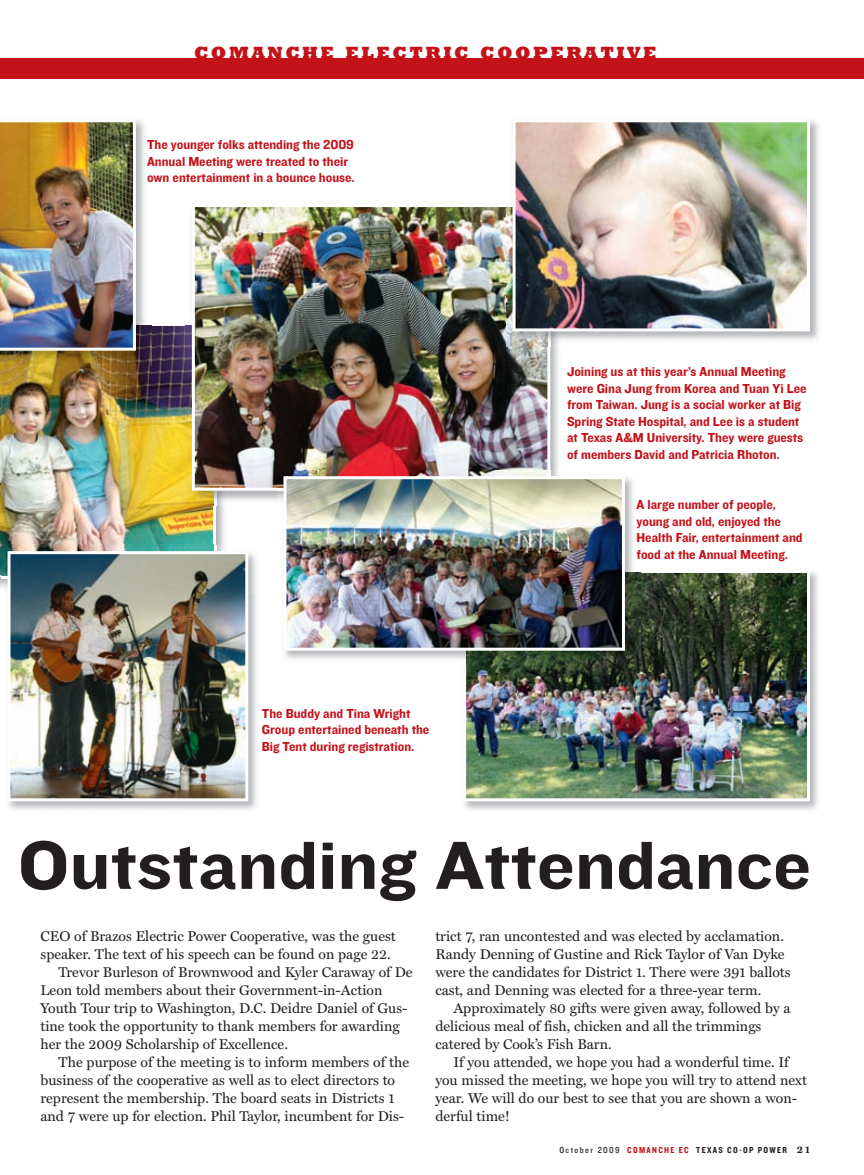
<style>
.page{position:relative;width:864px;height:1175px;background:#fff}
.page>*{position:absolute;margin:0;border:0;box-sizing:border-box;transform-origin:0 0}
.t1{font:70.5px "Knockout HTF52 Cruiserweight";letter-spacing:.005em;color:#231f20}
.t2{font:800 18px "Rockwell Std";letter-spacing:.14em;color:#c4121a}
.t3{font:14.25px/18px "Miller Text";color:#231f20}
.t4{font:13.5px/16.5px "Knockout HTF51 Middleweight";color:#c4121a}
.t5{font:9px "Knockout HTF50 Welterweight";letter-spacing:.15em;color:#231f20}
.s1{font-family:"Knockout HTF30 Junior Welterwt"}
.s2{color:#c4121a}
.s3{font-family:"Miller Text";font-weight:700;font-size:10.5px}
</style>
<div class="page">
<img style="left:0;top:325px;width:214px;height:253px">
<img style="left:8px;top:593px;width:249px;height:217px">
<img style="left:248px;top:553px;width:8px;height:40px">
<img style="left:1px;top:579px;width:7px;height:11px">
<img style="left:213px;top:545px;width:12px;height:6px">
<img style="left:1px;top:545px;width:212px;height:30px">
<img style="left:8px;top:551px;width:240px;height:250px">
<img style="left:186px;top:325px;width:373px;height:181px">
<img style="left:192px;top:207px;width:358px;height:283px">
<img style="left:464px;top:571px;width:354px;height:239px">
<img style="left:464px;top:571px;width:346px;height:230px">
<img style="left:507px;top:120px;width:312px;height:226px">
<img style="left:513px;top:120px;width:297px;height:211px">
<img style="left:0;top:120px;width:151px;height:246px">
<img style="left:0;top:120px;width:136px;height:231px">
<img style="left:284px;top:477px;width:349px;height:182px">
<img style="left:277px;top:470px;width:282px;height:36px">
<img style="left:457px;top:564px;width:183px;height:101px">
<img style="left:284px;top:476px;width:341px;height:174px">
<div style="left:0;top:58px;width:864px;height:21px;background:#c4121a"></div>
<p class="t2" style="left:194px;top:42px;width:464px">COMANCHE ELECTRIC COOPERATIVE</p>
<p class="t4" style="left:147px;top:138px;width:209px">The younger folks attending the 2009<br>Annual Meeting were treated to their own entertainment in a bounce house.</p>
<p class="t4" style="left:262px;top:706px;width:169px">The Buddy and Tina Wright<br>Group entertained beneath the<br>Big Tent during registration.</p>
<p class="t4" style="left:567px;top:364px;width:241px">Joining us at this year’s Annual Meeting were Gina Jung from Korea and Tuan Yi Lee from Taiwan. Jung is a social worker at Big Spring State Hospital, and Lee is a student at Texas A&amp;M University. They were guests of members David and Patricia Rhoton.</p>
<p class="t4" style="left:637px;top:497px;width:168px">A large number of people, young and old, enjoyed the<br>Health Fair, entertainment and food at the Annual Meeting.</p>
<h1 class="t1" style="left:18px;top:842px;width:795px">Outstanding Attendance</h1>
<p class="t3" style="left:40px;top:928px;width:357px">CEO of Brazos Electric Power Cooperative, was the guest</p>
<p class="t3" style="left:40px;top:946px;width:352px">speaker. The text of his speech can be found on page 22.</p>
<p class="t3" style="left:59px;top:964px;width:355px">Trevor Burleson of Brownwood and Kyler Caraway of De</p>
<p class="t3" style="left:40px;top:982px;width:343px">Leon told members about their Government-in-Action</p>
<p class="t3" style="left:40px;top:1000px;width:369px">Youth Tour trip to Washington, D.C. Deidre Daniel of Gus-</p>
<p class="t3" style="left:40px;top:1018px;width:361px">tine took the opportunity to thank members for awarding</p>
<p class="t3" style="left:40px;top:1036px;width:249px">her the 2009 Scholarship of Excellence.</p>
<p class="t3" style="left:59px;top:1054px;width:352px">The purpose of the meeting is to inform members of the</p>
<p class="t3" style="left:40px;top:1072px;width:356px">business of the cooperative as well as to elect directors to</p>
<p class="t3" style="left:40px;top:1090px;width:356px">represent the membership. The board seats in Districts 1</p>
<p class="t3" style="left:40px;top:1108px;width:365px">and 7 were up for election. Phil Taylor, incumbent for Dis-</p>
<p class="t3" style="left:435px;top:928px;width:357px">trict 7, ran uncontested and was elected by acclamation.<br>Randy Denning of Gustine and Rick Taylor of Van Dyke were the candidates for District 1. There were 391 ballots cast, and Denning was elected for a three-year term.</p>
<p class="t3" style="left:435px;top:1000px;width:357px;text-indent:18px">Approximately 80 gifts were given away, followed by a delicious meal of fish, chicken and all the trimmings catered by Cook’s Fish Barn.</p>
<p class="t3" style="left:435px;top:1054px;width:373px;text-indent:18px">If you attended, we hope you had a wonderful time. If you missed the meeting, we hope you will try to attend next year. We will do our best to see that you are shown a won&shy;derful time!</p>
<p class="t5" style="left:559px;top:1146px;width:252px"><span class="s1">October 2009</span> <span class="s2">COMANCHE EC</span> TEXAS CO-OP POWER <span class="s3">21</span></p>
</div>
